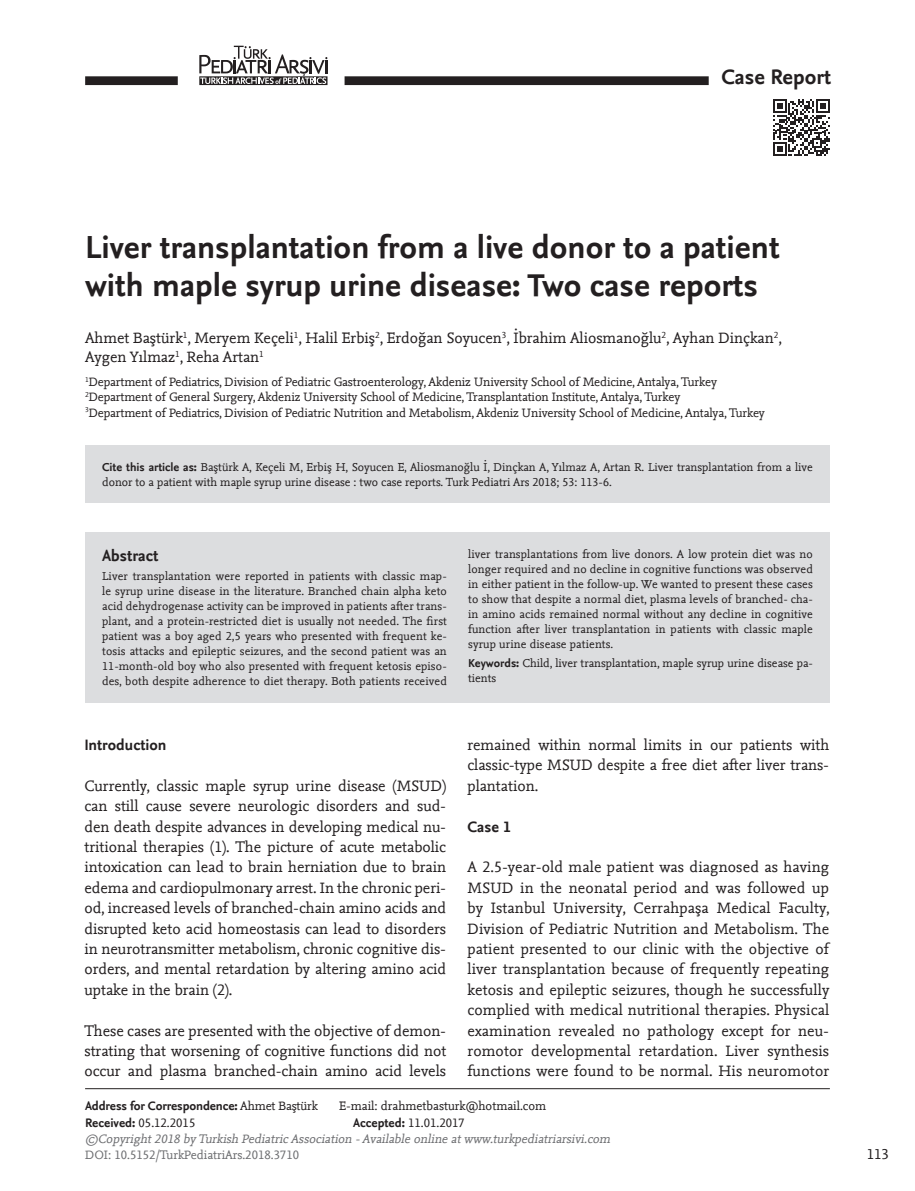
<style>
.page{position:relative;width:915px;height:1191px;background:#fff}
.page>*{position:absolute;margin:0;border:0;box-sizing:border-box;transform-origin:0 0}
.t1{font:700 33px/37.5px "Nexus Sans TF";color:#231f20}
.t2{font:700 21.75px "Nexus Sans TF";color:#231f20}
.t3{font:700 16.5px "Nexus Sans TF";color:#231f20}
.t4{font:15.75px/20.4px "Nexus Mix TF";color:#231f20;text-align:justify}
.t5{font:700 15.75px "Nexus Sans TF";color:#231f20}
.t6{font:15px "Nexus Mix TF";color:#231f20}
.t7{font:12.75px "Nexus Mix TF";letter-spacing:-.01em;color:#231f20}
.t8{font:italic 12.75px "Nexus Mix TF";color:#6c6d70}
.t9{font:700 12.75px "Nexus Sans TF";letter-spacing:-.01em;color:#231f20}
.t10{font:12.75px "Nexus Mix TF";color:#6c6d70}
.t11{font:12px/15px "Nexus Mix TF";color:#231f20;text-align:justify}
.s1{font-family:"Nexus Sans TF";font-weight:700}
.s2{font-family:"Nexus Mix TF";font-weight:400}
</style>
<div class="page">
<div style="left:85px;top:532px;width:744px;height:170px;background:#dcdddf"></div>
<div style="left:85px;top:446px;width:744px;height:57px;background:#dcdddf"></div>
<svg style="left:344px;top:76px;width:364px;height:9px;background:#2b2728"></svg>
<svg style="left:85px;top:76px;width:93px;height:9px"></svg>
<svg style="left:199px;top:46px;width:128px;height:39px"></svg>
<hr style="left:85px;top:1088px;width:744px;height:1px;background:#231f20">
<svg style="left:773px;top:99px;width:56px;height:57px"></svg>
<p class="t2" style="left:721px;top:64px;width:111px">Case Report</p>
<p class="t1" style="left:85px;top:228px;width:696px">Liver transplantation from a live donor to a patient with maple syrup urine disease: Two case reports</p>
<p class="t4" style="left:85px;top:328px;width:698px;line-height:18.9px">Ahmet Baştürk<sup>1</sup>, Meryem Keçeli<sup>1</sup>, Halil Erbiş<sup>2</sup>, Erdoğan Soyucen<sup>3</sup>, İbrahim Aliosmanoğlu<sup>2</sup>, Ayhan Dinçkan<sup>2</sup>,<br>Aygen Yılmaz<sup>1</sup>, Reha Artan<sup>1</sup></p>
<p class="t7" style="left:85px;top:374px;width:633px"><sup>1</sup>Department of Pediatrics, Division of Pediatric Gastroenterology, Akdeniz University School of Medicine, Antalya, Turkey</p>
<p class="t7" style="left:85px;top:389px;width:596px"><sup>2</sup>Department of General Surgery, Akdeniz University School of Medicine, Transplantation Institute, Antalya, Turkey</p>
<p class="t7" style="left:85px;top:405px;width:681px"><sup>3</sup>Department of Pediatrics, Division of Pediatric Nutrition and Metabolism, Akdeniz University School of Medicine, Antalya, Turkey</p>
<p class="t11" style="left:102px;top:460px;width:712px;line-height:14.2px"><span class="s1">Cite this article as:</span> Baştürk A, Keçeli M, Erbiş H, Soyucen E, Aliosmanoğlu İ, Dinçkan A, Yılmaz A, Artan R. Liver transplantation from a live donor to a patient with maple syrup urine disease : two case reports. Turk Pediatri Ars 2018; 53: 113-6.</p>
<p class="t3" style="left:102px;top:545px;width:58px">Abstract</p>
<p class="t11" style="left:102px;top:569px;width:346px">Liver transplantation were reported in patients with classic map&shy;le syrup urine disease in the literature. Branched chain alpha keto acid dehydrogenase activity can be improved in patients after trans&shy;plant, and a protein-restricted diet is usually not needed. The first patient was a boy aged 2,5 years who presented with frequent ke&shy;tosis attacks and epileptic seizures, and the second patient was an 11-month-old boy who also presented with frequent ketosis episo&shy;des, both despite adherence to diet therapy. Both patients received</p>
<p class="t5" style="left:84px;top:735px;width:84px">Introduction</p>
<p class="t4" style="left:84px;top:775px;width:363px">Currently, classic maple syrup urine disease (MSUD) can still cause severe neurologic disorders and sud&shy;den death despite advances in developing medical nu&shy;tritional therapies (1). The picture of acute metabolic intoxication can lead to brain herniation due to brain edema and cardiopulmonary arrest. In the chronic peri&shy;od, increased levels of branched-chain amino acids and disrupted keto acid homeostasis can lead to disorders in neurotransmitter metabolism, chronic cognitive dis&shy;orders, and mental retardation by altering amino acid uptake in the brain (2).</p>
<p class="t4" style="left:84px;top:1020px;width:363px">These cases are presented with the objective of demon&shy;strating that worsening of cognitive functions did not occur and plasma branched-chain amino acid levels</p>
<p class="t11" style="left:468px;top:546px;width:346px">liver transplantations from live donors. A low protein diet was no longer required and no decline in cognitive functions was observed in either patient in the follow-up. We wanted to present these cases to show that despite a normal diet, plasma levels of branched- cha&shy;in amino acids remained normal without any decline in cognitive function after liver transplantation in patients with classic maple syrup urine disease patients.</p>
<p class="t11" style="left:468px;top:655px;width:346px"><span class="s1">Keywords:</span> Child, liver transplantation, maple syrup urine disease pa&shy;tients</p>
<p class="t4" style="left:467px;top:734px;width:363px">remained within normal limits in our patients with classic-type MSUD despite a free diet after liver trans&shy;plantation.</p>
<p class="t5" style="left:467px;top:817px;width:45px">Case 1</p>
<p class="t4" style="left:467px;top:857px;width:363px">A 2.5-year-old male patient was diagnosed as having MSUD in the neonatal period and was followed up by Istanbul University, Cerrahpaşa Medical Faculty, Division of Pediatric Nutrition and Metabolism. The patient presented to our clinic with the objective of liver transplantation because of frequently repeating ketosis and epileptic seizures, though he successfully complied with medical nutritional therapies. Physical examination revealed no pathology except for neu&shy;romotor developmental retardation. Liver synthesis functions were found to be normal. His neuromotor</p>
<p class="t9" style="left:85px;top:1098px;width:234px">Address for Correspondence: <span class="s2">Ahmet Baştürk</span></p>
<p class="t7" style="left:339px;top:1098px;width:208px">E-mail: drahmetbasturk@hotmail.com</p>
<p class="t7" style="left:85px;top:1115px;width:112px"><span class="s1">Received:</span> 05.12.2015</p>
<p class="t7" style="left:353px;top:1115px;width:113px"><span class="s1">Accepted:</span> 11.01.2017</p>
<p class="t8" style="left:85px;top:1131px;width:529px">©Copyright2018 by Turkish Pediatric Association -Available online atwww.turkpediatriarsivi.com</p>
<p class="t10" style="left:85px;top:1146px;width:215px">DOI: 10.5152/TurkPediatriArs.2018.3710</p>
<p class="t6" style="left:866px;top:1145px;width:24px">113</p>
</div>
